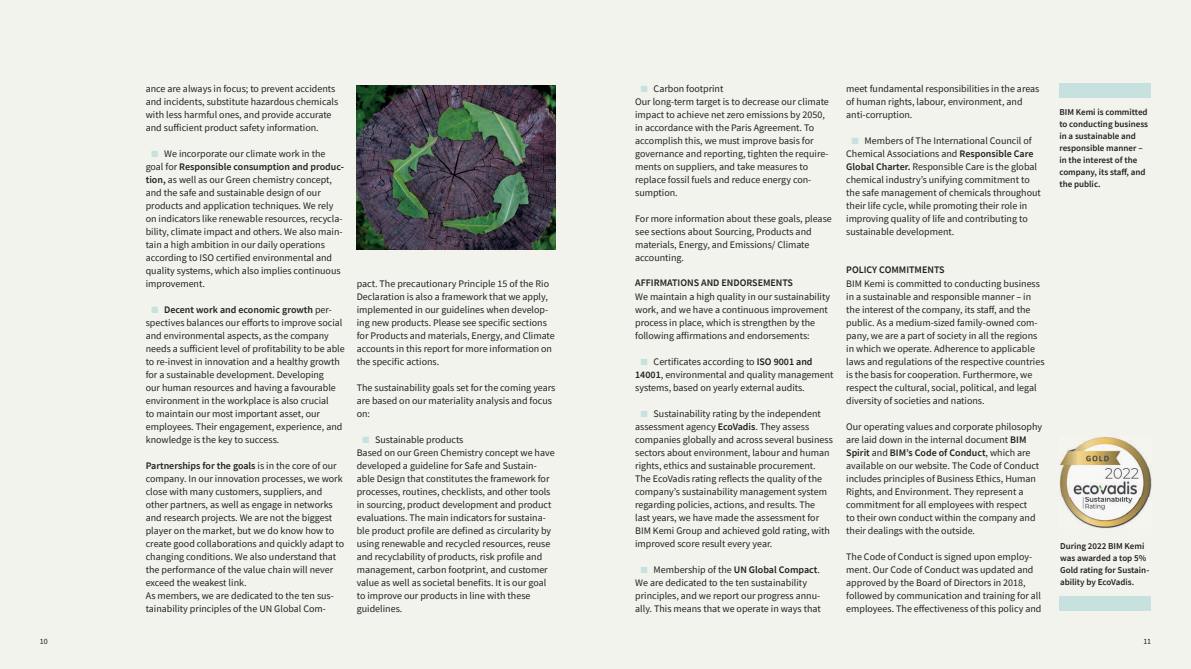
<style>
.page{position:relative;width:1191px;height:669px;background:#fff}
.page>*{position:absolute;margin:0;border:0;box-sizing:border-box;transform-origin:0 0}
.t1{font:10px/13px "Source Sans Pro";color:#231f20}
.t2{font:600 10px "Source Sans Pro";color:#231f20}
.t3{font:600 9px/12px "Source Sans Pro";color:#231f20}
.t4{font:8px "Source Sans Pro";color:#231f20}
.s1{color:#c7e1de}
.s2{font-weight:600}
</style>
<div class="page">
<div style="left:0;top:0;width:595px;height:669px;background:#f3f3ed"></div>
<div style="left:595px;top:0;width:596px;height:669px;background:#f3f3ed"></div>
<img style="left:357px;top:86px;width:199px;height:164px">
<div style="left:1059px;top:84px;width:92px;height:14px;background:#c7e1de"></div>
<img style="left:1059px;top:437px;width:92px;height:92px">
<div style="left:1059px;top:597px;width:92px;height:14px;background:#c7e1de"></div>
<p class="t1" style="left:146px;top:82px;width:194px">ance are always in focus; to prevent accidents and incidents, substitute hazardous chemicals with less harmful ones, and provide accurate and sufficient product safety information.</p>
<p class="t1" style="left:146px;top:147px;width:200px;text-indent:6px"><span class="s1">■</span> We incorporate our climate work in the goal for <span class="s2">Responsible consumption and produc&shy;tion,</span> as well as our Green chemistry concept, and the safe and sustainable design of our products and application techniques. We rely on indicators like renewable resources, recycla&shy;bility, climate impact and others. We also main&shy;tain a high ambition in our daily operations according to ISO certified environmental and quality systems, which also implies continuous improvement.</p>
<p class="t1" style="left:146px;top:303px;width:200px;text-indent:6px"><span class="s1">■</span> <span class="s2">Decent work and economic growth</span> per&shy;spectives balances our efforts to improve social and environmental aspects, as the company needs a sufficient level of profitability to be able to re-invest in innovation and a healthy growth for a sustainable development. Develop ing<br>our human resources and having a favourable environment in the workplace is also crucial<br>to maintain our most important asset, our employees. Their engagement, experience, and knowledge is the key to success.</p>
<p class="t1" style="left:146px;top:459px;width:200px"><span class="s2">Partnerships for the goals</span> is in the core of our company. In our innovation processes, we work close with many customers, suppliers, and other partners, as well as engage in networks and research projects. We are not the biggest player on the market, but we do know how to create good collaborations and quickly adapt to changing conditions. We also understand that the performance of the value chain will never exceed the weakest link.<br>As members, we are dedicated to the ten sus&shy;tainability principles of the UN Global Com-</p>
<p class="t1" style="left:357px;top:277px;width:199px">pact. The precautionary Principle 15 of the Rio Declaration is also a framework that we apply, implemented in our guidelines when develop&shy;ing new products. Please see specific sections for Products and materials, Energy, and Climate accounts in this report for more information on the specific actions.</p>
<p class="t1" style="left:357px;top:381px;width:200px">The sustainability goals set for the coming years are based on our materiality analysis and focus on:</p>
<p class="t1" style="left:357px;top:433px;width:199px;text-indent:6px"><span class="s1">■</span> Sustainable products<br>Based on our Green Chemistry concept we have developed a guideline for Safe and Sustain&shy;able Design that constitutes the framework for processes, routines, checklists, and other tools in sourcing, product development and product evaluations. The main indicators for sustaina&shy;ble product profile are defined as circularity by using renewable and recycled resources, reuse and recyclability of products, risk profile and management, carbon footprint, and customer value as well as societal benefits. It is our goal to improve our products in line with these guidelines.</p>
<p class="t1" style="left:635px;top:82px;width:195px;text-indent:6px"><span class="s1">■</span> Carbon footprint<br>Our long-term target is to decrease our climate impact to achieve net zero emissions by 2050, in accordance with the Paris Agreement. To accomplish this, we must improve basis for governance and reporting, tighten the require&shy;ments on suppliers, and take measures to replace fossil fuels and reduce energy con&shy;sumption.</p>
<p class="t1" style="left:635px;top:212px;width:198px">For more information about these goals, please see sections about Sourcing, Products and materials, Energy, and Emissions/ Climate accounting.</p>
<p class="t2" style="left:635px;top:276px;width:159px">AFFIRMATIONS AND ENDORSEMENTS</p>
<p class="t1" style="left:635px;top:290px;width:196px">We maintain a high quality in our sustainability work, and we have a continuous improvement process in place, which is strengthen by the following affirmations and endorsements:</p>
<p class="t1" style="left:635px;top:355px;width:200px;text-indent:6px"><span class="s1">■</span> Certificates according to <span class="s2">ISO 9001 and<br>14001</span>, environmental and quality management systems, based on yearly external audits.</p>
<p class="t1" style="left:635px;top:407px;width:199px;text-indent:6px"><span class="s1">■</span> Sustainability rating by the independent assessment agency <span class="s2">EcoVadis</span>. They assess companies globally and across several business sectors about environment, labour and human rights, ethics and sustainable procurement.<br>The EcoVadis rating reflects the quality of the company’s sustainability management system regarding policies, actions, and results. The<br>last years, we have made the assessment for BIM Kemi Group and achieved gold rating, with improved score result every year.</p>
<p class="t1" style="left:635px;top:563px;width:187px;text-indent:6px"><span class="s1">■</span> Membership of the <span class="s2">UN Global Compact</span>.<br>We are dedicated to the ten sustainability principles, and we report our progress annu&shy;ally. This means that we operate in ways that</p>
<p class="t1" style="left:846px;top:82px;width:195px">meet fundamental responsibilities in the areas of human rights, labour, environment, and anti-corruption.</p>
<p class="t1" style="left:846px;top:134px;width:196px;text-indent:6px"><span class="s1">■</span> Members of The International Council of Chemical Associations and <span class="s2">Responsible Care Global Charter.</span> Responsible Care is the global chemical industry’s unifying commitment to the safe management of chemicals throughout their life cycle, while promoting their role in improving quality of life and contributing to sustainable development.</p>
<p class="t2" style="left:846px;top:263px;width:100px">POLICY COMMITMENTS</p>
<p class="t1" style="left:846px;top:277px;width:200px">BIM Kemi is committed to conducting business in a sustainable and responsible manner – in the interest of the company, its staff, and the public. As a medium-sized family-owned com&shy;pany, we are a part of society in all the regions in which we operate. Adherence to applicable laws and regulations of the respective countries is the basis for cooperation. Furthermore, we respect the cultural, social, political, and legal diversity of societies and nations.</p>
<p class="t1" style="left:846px;top:420px;width:197px">Our operating values and corporate philosophy are laid down in the internal document <span class="s2">BIM Spirit</span> and <span class="s2">BIM’s Code of Conduct</span>, which are available on our website. The Code of Conduct includes principles of Business Ethics, Human Rights, and Environment. They represent a commitment for all employees with respect<br>to their own conduct within the company and their dealings with the outside.</p>
<p class="t1" style="left:846px;top:550px;width:197px">The Code of Conduct is signed upon employ&shy;ment. Our Code of Conduct was updated and approved by the Board of Directors in 2018, followed by communication and training for all employees. The effectiveness of this policy and</p>
<p class="t3" style="left:1059px;top:106px;width:90px">BIM Kemi is committed to conducting business in a sustainable and responsible manner – in the interest of the company, its staff, and the public.</p>
<p class="t3" style="left:1060px;top:540px;width:91px">During 2022 BIM Kemi was awarded a top 5%<br>Gold rating for Sustain&shy;ability by EcoVadis.</p>
<p class="t4" style="left:40px;top:636px;width:9px">10</p>
<p class="t4" style="left:1143px;top:636px;width:9px">11</p>
</div>
